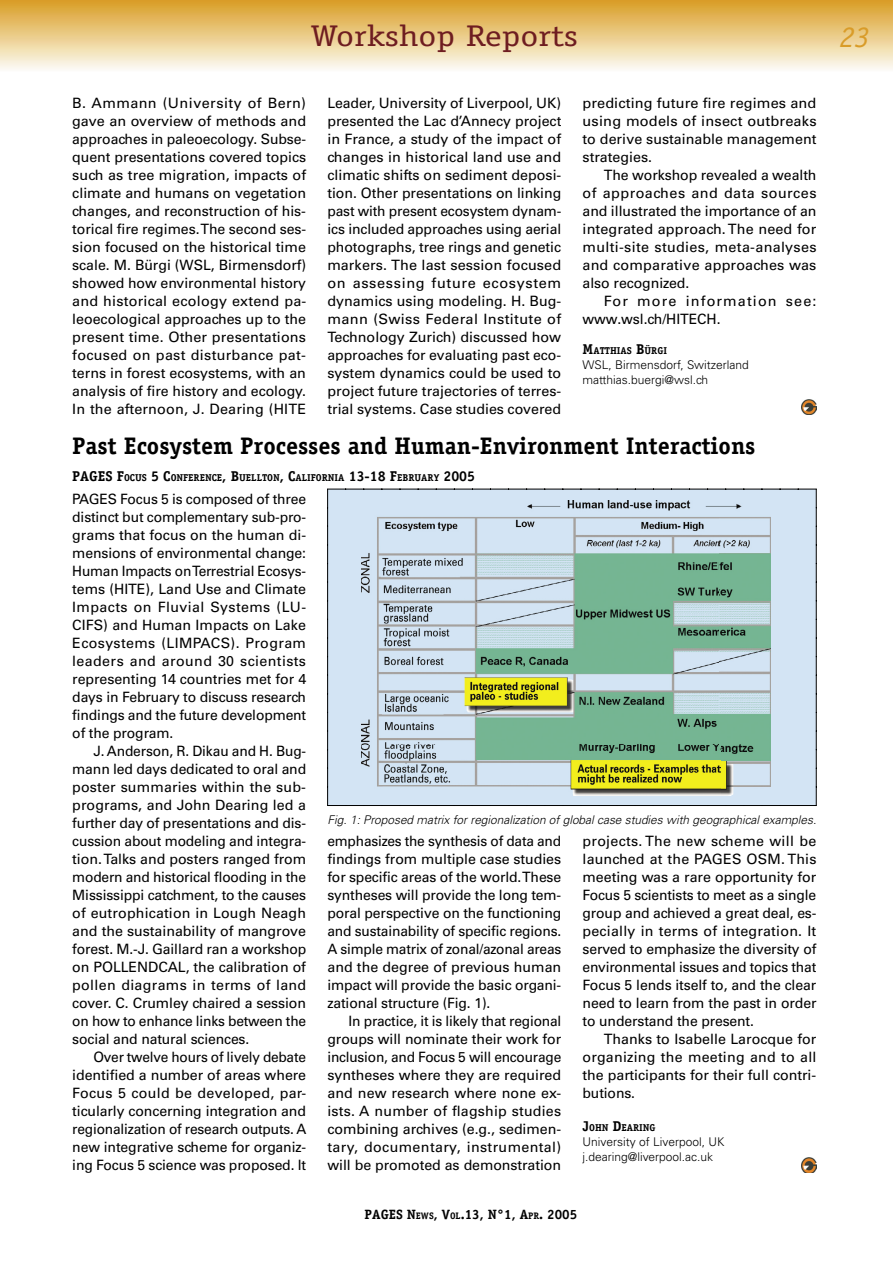
<style>
.page{position:relative;width:893px;height:1263px;background:#fff}
.page>*{position:absolute;margin:0;border:0;box-sizing:border-box;transform-origin:0 0}
.t1{font:30px "Officina Serif";color:#6e1d21;scale:1.2 1}
.t2{font:italic 30px "Officina Serif";color:#d99c29}
.t3{font:700 24px "Officina Serif";color:#000}
.t4{font:14.25px/18px "Univers";letter-spacing:-.005em;color:#000;text-align:justify}
.t5{font:14.25px/18px "Univers";letter-spacing:-.005em;color:#000;text-align:justify;scale:.96 1}
.t6{font:14.25px/18px "Univers";letter-spacing:.075em;color:#000}
.t7{font:700 13.5px "Officina Serif";color:#000}
.t8{font:300 12px/15px "Univers";color:#000}
.t9{font:italic 300 12px "Univers";color:#000}
.t10{font:700 9.9px "Officina Serif";color:#000}
.s1{font-size:14.25px}
.s2{font-size:9.45px}
</style>
<div class="page">
<div style="left:0;top:0;width:893px;height:72px;background:linear-gradient(to bottom,#d99d22,#fdfcf5)"></div>
<img style="left:801px;top:1158px;width:15px;height:15px">
<svg style="left:327px;top:489px;width:490px;height:317px;background:#b0c8c2"></svg>
<img style="left:801px;top:399px;width:15px;height:15px">
<h1 class="t1" style="left:311px;top:19px;width:224px">Workshop Reports</h1>
<h1 class="t2" style="left:840px;top:19px;width:31px">23</h1>
<p class="t4" style="left:72px;top:94px;width:236px">B. Ammann (University of Bern) gave an overview of methods and approaches in paleoecology. Subse&shy;quent presentations covered topics such as tree migration, impacts of climate and humans on vegetation changes, and reconstruction of his&shy;torical fire regimes. The second ses&shy;sion focused on the historical time scale. M. Bürgi (WSL, Birmensdorf) showed how environmental history and historical ecology extend pa&shy;leoecological approaches up to the present time. Other presentations focused on past disturbance pat&shy;terns in forest ecosystems, with an analysis of fire history and ecology.<br>In the afternoon, J. Dearing (HITE</p>
<p class="t4" style="left:327px;top:94px;width:235px">Leader, University of Liverpool, UK) presented the Lac d’Annecy project in France, a study of the impact of changes in historical land use and climatic shifts on sediment deposi&shy;tion. Other presentations on linking past with present ecosystem dynam&shy;ics included approaches using aerial photographs, tree rings and genetic markers. The last session focused on assessing future ecosystem dynamics using modeling. H. Bug&shy;mann (Swiss Federal Institute of Technology Zurich) discussed how approaches for evaluating past eco&shy;system dynamics could be used to project future trajectories of terres&shy;trial systems. Case studies covered</p>
<p class="t4" style="left:583px;top:94px;width:236px">predicting future fire regimes and using models of insect outbreaks to derive sustainable management strategies.</p>
<p class="t4" style="left:583px;top:166px;width:235px;text-indent:21px">The workshop revealed a wealth of approaches and data sources and illustrated the importance of an integrated approach. The need for multi-site studies, meta-analyses and comparative approaches was also recognized.</p>
<p class="t6" style="left:583px;top:292px;width:235px;text-indent:21px">For more information see: www.wsl.ch/HITECH.</p>
<p class="t10" style="left:583px;top:344px;width:86px"><span class="s1">M</span>ATTHIAS <span class="s1">B</span>ÜRGI</p>
<p class="t8" style="left:583px;top:357px;width:168px">WSL, Birmensdorf, Switzerland matthias.buergi@wsl.ch</p>
<h2 class="t3" style="left:72px;top:431px;width:685px">Past Ecosystem Processes and Human-Environment Interactions</h2>
<p class="t10" style="left:72px;top:471px;width:404px"><span class="s1">PAGES F</span>OCUS <span class="s1">5 C</span>ONFERENCE<span class="s1">, B</span>UELLTON<span class="s1">, C</span>ALIFORNIA <span class="s1">13-18 F</span>EBRUARY <span class="s1">2005</span></p>
<p class="t4" style="left:72px;top:490px;width:235px">PAGES Focus 5 is composed of three distinct but complementary sub-pro&shy;grams that focus on the human di&shy;mensions of environmental change:<br>Human Impacts on Terrestrial Ecosys&shy;tems (HITE), Land Use and Climate Impacts on Fluvial Systems (LU-CIFS) and Human Impacts on Lake Ecosystems (LIMPACS). Program leaders and around 30 scientists representing 14 countries met for 4 days in February to discuss research findings and the future development of the program.</p>
<p class="t4" style="left:72px;top:742px;width:236px;text-indent:21px">J. Anderson, R. Dikau and H. Bug&shy;mann led days dedicated to oral and poster summaries within the sub&shy;programs, and John Dearing led a further day of presentations and dis&shy;cussion about modeling and integra&shy;tion. Talks and posters ranged from modern and historical flooding in the Mississippi catchment, to the causes of eutrophication in Lough Neagh and the sustainability of mangrove forest. M.-J. Gaillard ran a workshop on POLLENDCAL, the calibration of pollen diagrams in terms of land cover. C. Crumley chaired a session on how to enhance links between the social and natural sciences.</p>
<p class="t5" style="left:72px;top:1048px;width:245px;text-indent:21px">Over twelve hours of lively debate identified a number of areas where Focus 5 could be developed, par&shy;ticularly concerning integration and regionalization of research outputs. A new integrative scheme for organiz&shy;ing Focus 5 science was proposed. It</p>
<p class="t9" style="left:327px;top:812px;width:490px">Fig. 1: Proposed matrix for regionalization of global case studies with geographical examples.</p>
<p class="t5" style="left:327px;top:832px;width:245px">emphasizes the synthesis of data and findings from multiple case studies for specific areas of the world. These syntheses will provide the long tem&shy;poral perspective on the functioning and sustainability of specific regions.<br>A simple matrix of zonal/azonal areas and the degree of previous human impact will provide the basic organi&shy;zational structure (Fig. 1).</p>
<p class="t4" style="left:327px;top:1012px;width:235px;text-indent:21px">In practice, it is likely that regional groups will nominate their work for inclusion, and Focus 5 will encourage syntheses where they are required and new research where none ex&shy;ists. A number of flagship studies combining archives (e.g., sedimen&shy;tary, documentary, instrumental) will be promoted as demonstration</p>
<p class="t4" style="left:583px;top:832px;width:235px">projects. The new scheme will be launched at the PAGES OSM. This meeting was a rare opportunity for Focus 5 scientists to meet as a single group and achieved a great deal, es&shy;pecially in terms of integration. It served to emphasize the diversity of environmental issues and topics that Focus 5 lends itself to, and the clear need to learn from the past in order to understand the present.</p>
<p class="t4" style="left:583px;top:1030px;width:235px;text-indent:21px">Thanks to Isabelle Larocque for organizing the meeting and to all the participants for their full contri&shy;butions.</p>
<p class="t10" style="left:583px;top:1121px;width:75px"><span class="s1">J</span>OHN <span class="s1">D</span>EARING</p>
<p class="t8" style="left:583px;top:1134px;width:143px">University of Liverpool, UK j.dearing@liverpool.ac.uk</p>
<p class="t7" style="left:365px;top:1206px;width:214px">PAGES N<span class="s2">EWS</span>, V<span class="s2">OL</span>.13, N°1, A<span class="s2">PR</span>. 2005</p>
</div>
